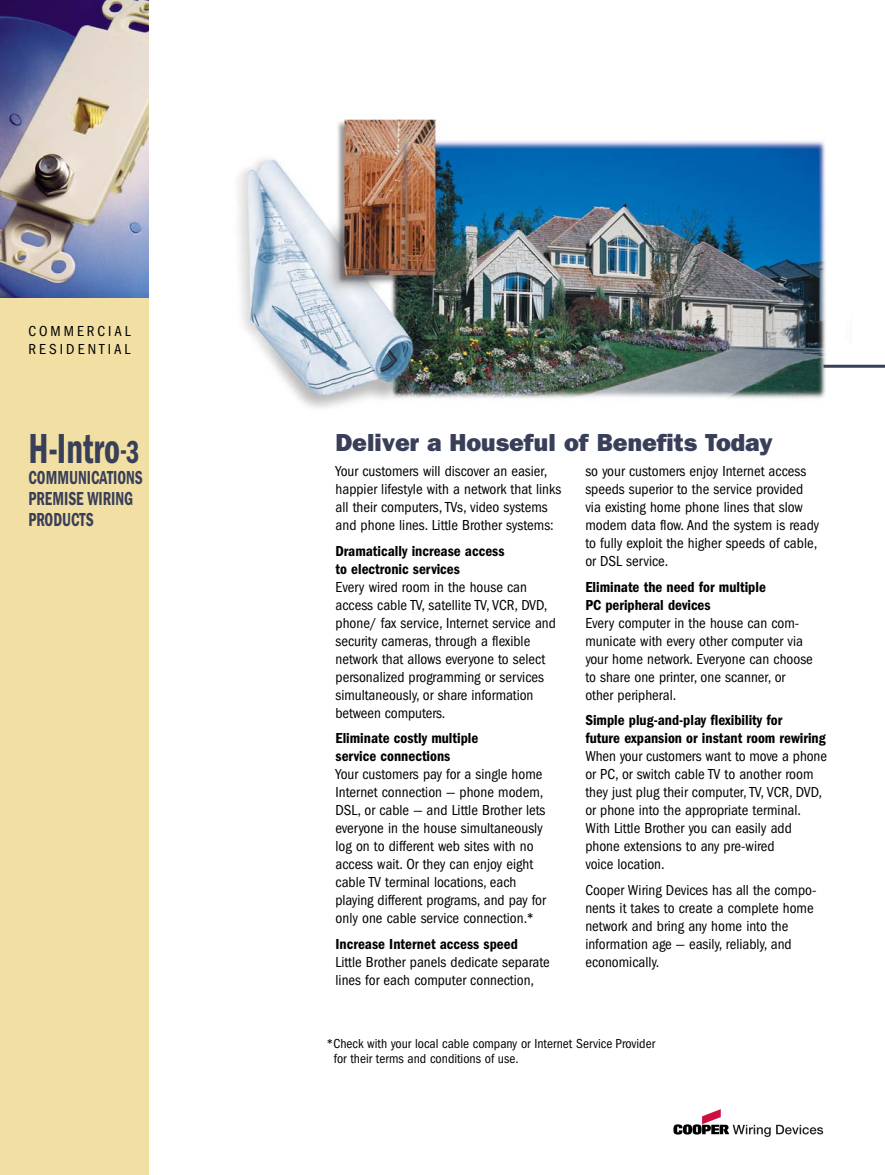
<style>
.page{position:relative;width:885px;height:1175px;background:#fff}
.page>*{position:absolute;margin:0;border:0;box-sizing:border-box;transform-origin:0 0}
.t1{font:600 condensed 43.5px "Franklin Gothic";color:#393f59;scale:.8 1}
.t2{font:800 24.75px "Franklin Gothic";letter-spacing:-.005em;color:#393f59}
.t3{font:600 condensed 19.5px/21px "Franklin Gothic";color:#393f59;scale:.8 1}
.t4{font:condensed 15px/18px "Franklin Gothic";color:#000}
.t5{font:condensed 15px/18px "Franklin Gothic";letter-spacing:.205em;color:#000}
.t6{font:condensed 13.5px/15px "Franklin Gothic";color:#000}
.s1{font-size:31.5px}
.s2{font-size:33px}
.s3{font-weight:600}
</style>
<div class="page">
<img style="left:238px;top:118px;width:614px;height:290px">
<div style="left:0;top:0;width:149px;height:1174px;background:#f1dfa3"></div>
<svg style="left:673px;top:1109px;width:150px;height:27px"></svg>
<hr style="left:824px;top:365px;width:61px;height:3px;background:#393f59">
<img style="left:0;top:0;width:148px;height:297px">
<p class="t5" style="left:28px;top:323px;width:104px">COMMERCIAL<br>RESIDENTIAL</p>
<p class="t1" style="left:28px;top:433px;width:140px">H-Intro<span class="s1">-</span><span class="s2">3</span></p>
<p class="t3" style="left:28px;top:468px;width:144px">COMMUNICATIONS<br>PREMISE WIRING<br>PRODUCTS</p>
<p class="t2" style="left:336px;top:433px;width:439px">Deliver a Houseful of Benefits Today</p>
<p class="t4" style="left:336px;top:463px;width:227px">Your customers will discover an easier, happier lifestyle with a network that links all their computers, TVs, video systems and phone lines. Little Brother systems:</p>
<p class="t4" style="left:336px;top:543px;width:222px"><span class="s3">Dramatically increase access<br>to electronic services<br></span>Every wired room in the house can access cable TV, satellite TV, VCR, DVD, phone/ fax service, Internet service and security cameras, through a flexible network that allows everyone to select personalized programming or services simultaneously, or share information between computers.</p>
<p class="t4" style="left:336px;top:730px;width:212px"><span class="s3">Eliminate costly multiple<br>service connections<br></span>Your customers pay for a single home Internet connection — phone modem, DSL, or cable — and Little Brother lets everyone in the house simultaneously log on to different web sites with no access wait. Or they can enjoy eight cable TV terminal locations, each playing different programs, and pay for only one cable service connection.*</p>
<p class="t4" style="left:336px;top:936px;width:216px"><span class="s3">Increase Internet access speed<br></span>Little Brother panels dedicate separate lines for each computer connection,</p>
<p class="t4" style="left:585px;top:463px;width:235px">so your customers enjoy Internet access speeds superior to the service provided via existing home phone lines that slow modem data flow. And the system is ready to fully exploit the higher speeds of cable, or DSL service.</p>
<p class="t4" style="left:585px;top:579px;width:229px"><span class="s3">Eliminate the need for multiple<br>PC peripheral devices<br></span>Every computer in the house can com&shy;municate with every other computer via your home network. Everyone can choose to share one printer, one scanner, or other peripheral.</p>
<p class="t4" style="left:585px;top:712px;width:243px"><span class="s3">Simple plug-and-play flexibility for<br>future expansion or instant room rewiring </span>When your customers want to move a phone or PC, or switch cable TV to another room they just plug their computer, TV, VCR, DVD, or phone into the appropriate terminal.<br>With Little Brother you can easily add phone extensions to any pre-wired<br>voice location.</p>
<p class="t4" style="left:585px;top:882px;width:233px">Cooper Wiring Devices has all the compo&shy;nents it takes to create a complete home network and bring any home into the information age — easily, reliably, and economically.</p>
<p class="t6" style="left:334px;top:1037px;width:323px;text-indent:-7px">*Check with your local cable company or Internet Service Provider for their terms and conditions of use.</p>
</div>
